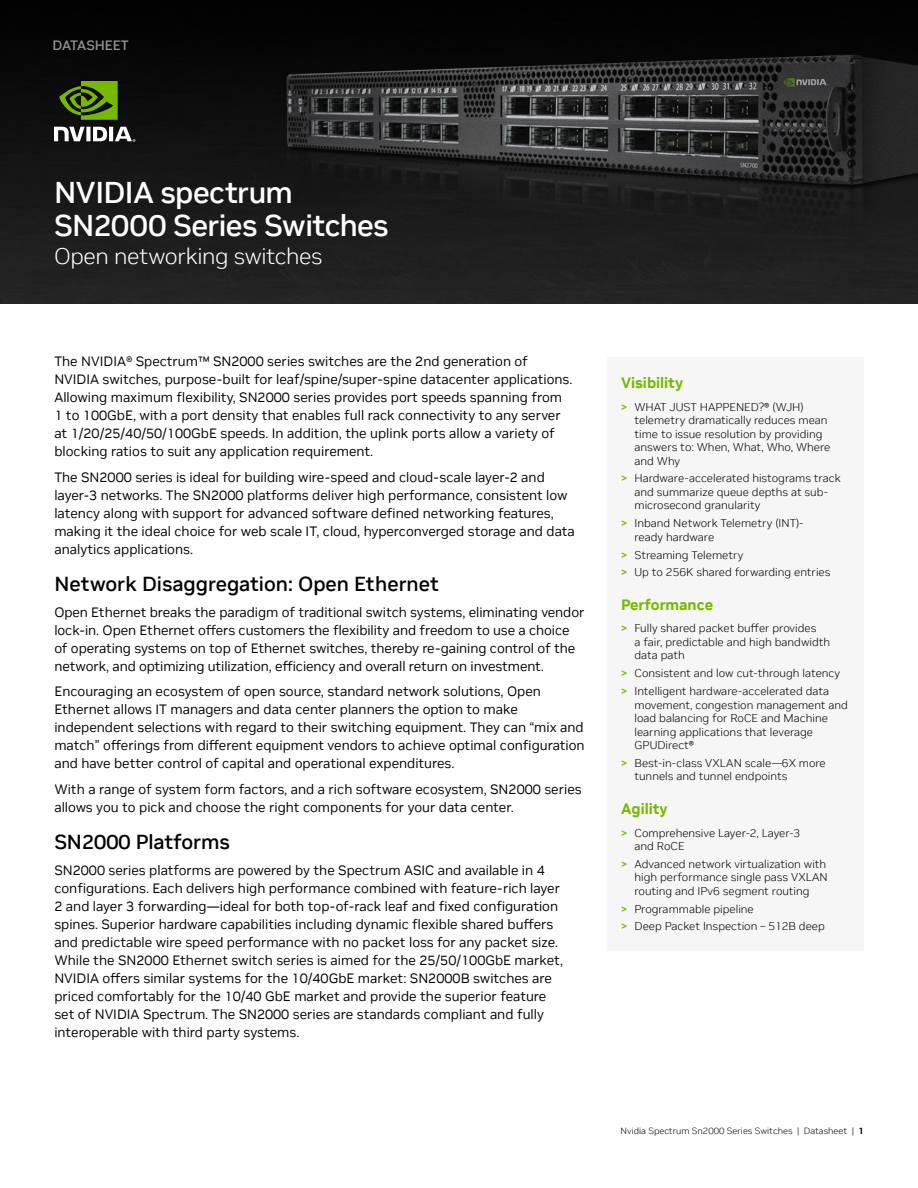
<style>
.page{position:relative;width:918px;height:1188px;background:#fff}
.page>*{position:absolute;margin:0;border:0;box-sizing:border-box;transform-origin:0 0}
.t1{font:500 30px/33px "NVIDIA Sans";letter-spacing:-.02em;color:#fff}
.t2{font:300 22.5px "NVIDIA Sans";letter-spacing:-.02em;color:#fff}
.t3{font:500 20.25px "NVIDIA Sans";color:#000}
.t4{font:700 15px "NVIDIA Sans";color:#76b900}
.t5{font:13.5px/18px "NVIDIA Sans";color:#000}
.t6{font:500 13.5px "NVIDIA Sans";letter-spacing:-.015em;color:#939598}
.t7{font:300 11.25px/13.5px "NVIDIA Sans";color:#000}
.t8{font:300 9px "NVIDIA Sans";color:#000}
.s1{font-weight:500;color:#76b900}
.s2{font-weight:700}
</style>
<div class="page">
<img style="left:0;top:0;width:918px;height:304px">
<svg style="left:54px;top:127px;width:81px;height:15px"></svg>
<svg style="left:59px;top:81px;width:59px;height:39px;background:#486f05"></svg>
<div style="left:608px;top:357px;width:256px;height:594px;background:#f6f6f6"></div>
<p class="t6" style="left:52px;top:37px;width:78px">DATASHEET</p>
<h1 class="t1" style="left:54px;top:176px;width:336px">NVIDIA spectrum<br>SN2000 Series Switches</h1>
<h2 class="t2" style="left:54px;top:243px;width:270px">Open networking switches</h2>
<p class="t5" style="left:54px;top:353px;width:520px">The NVIDIA® Spectrum™ SN2000 series switches are the 2nd generation of NVIDIA switches, purpose-built for leaf/spine/super-spine datacenter applications.<br>Allowing maximum flexibility, SN2000 series provides port speeds spanning from 1 to 100GbE, with a port density that enables full rack connectivity to any server at 1/20/25/40/50/100GbE speeds. In addition, the uplink ports allow a variety of blocking ratios to suit any application requirement.</p>
<p class="t5" style="left:54px;top:468px;width:522px">The SN2000 series is ideal for building wire-speed and cloud-scale layer-2 and layer-3 networks. The SN2000 platforms deliver high performance, consistent low latency along with support for advanced software defined networking features, making it the ideal choice for web scale IT, cloud, hyperconverged storage and data analytics applications.</p>
<h3 class="t3" style="left:54px;top:572px;width:386px">Network Disaggregation: Open Ethernet</h3>
<p class="t5" style="left:54px;top:603px;width:532px">Open Ethernet breaks the paradigm of traditional switch systems, eliminating vendor lock-in. Open Ethernet offers customers the flexibility and freedom to use a choice of operating systems on top of Ethernet switches, thereby re-gaining control of the network, and optimizing utilization, efficiency and overall return on investment.</p>
<p class="t5" style="left:54px;top:683px;width:532px">Encouraging an ecosystem of open source, standard network solutions, Open Ethernet allows IT managers and data center planners the option to make independent selections with regard to their switching equipment. They can “mix and match” offerings from different equipment vendors to achieve optimal configuration and have better control of capital and operational expenditures.</p>
<p class="t5" style="left:54px;top:780px;width:529px">With a range of system form factors, and a rich software ecosystem, SN2000 series allows you to pick and choose the right components for your data center.</p>
<h3 class="t3" style="left:54px;top:830px;width:177px">SN2000 Platforms</h3>
<p class="t5" style="left:54px;top:861px;width:510px">SN2000 series platforms are powered by the Spectrum ASIC and available in 4 configurations. Each delivers high performance combined with feature-rich layer 2 and layer 3 forwarding—ideal for both top-of-rack leaf and fixed configuration spines. Superior hardware capabilities including dynamic flexible shared buffers and predictable wire speed performance with no packet loss for any packet size.<br>While the SN2000 Ethernet switch series is aimed for the 25/50/100GbE market, NVIDIA offers similar systems for the 10/40GbE market: SN2000B switches are priced comfortably for the 10/40 GbE market and provide the superior feature set of NVIDIA Spectrum. The SN2000 series are standards compliant and fully interoperable with third party systems.</p>
<p class="t4" style="left:621px;top:374px;width:64px">Visibility</p>
<p class="t7" style="left:634px;top:400px;width:197px;text-indent:-14px"><span class="s1">&gt;</span> WHAT JUST HAPPENED?® (WJH) telemetry dramatically reduces mean time to issue resolution by providing answers to: When, What, Who, Where and Why</p>
<p class="t7" style="left:634px;top:472px;width:208px;text-indent:-14px"><span class="s1">&gt;</span> Hardware-accelerated histograms track and summarize queue depths at sub&shy;microsecond granularity</p>
<p class="t7" style="left:634px;top:517px;width:170px;text-indent:-14px"><span class="s1">&gt;</span> Inband Network Telemetry (INT)- ready hardware</p>
<p class="t7" style="left:621px;top:546px;width:211px;line-height:17.9px"><span class="s1">&gt;</span> Streaming Telemetry<br><span class="s1">&gt;</span> Up to 256K shared forwarding entries</p>
<p class="t4" style="left:621px;top:596px;width:94px">Performance</p>
<p class="t7" style="left:634px;top:622px;width:197px;text-indent:-14px"><span class="s1">&gt;</span> Fully shared packet buffer provides<br>a fair, predictable and high bandwidth data path</p>
<p class="t7" style="left:621px;top:665px;width:221px;line-height:17.9px"><span class="s1">&gt;</span> Consistent and low cut-through latency <span class="s1">&gt;</span> Intelligent hardware-accelerated data</p>
<p class="t7" style="left:634px;top:698px;width:215px">movement, congestion management and load balancing for RoCE and Machine learning applications that leverage<br>GPUDirect®</p>
<p class="t7" style="left:634px;top:756px;width:193px;text-indent:-14px"><span class="s1">&gt;</span> Best-in-class VXLAN scale—6X more tunnels and tunnel endpoints</p>
<p class="t4" style="left:621px;top:800px;width:48px">Agility</p>
<p class="t7" style="left:634px;top:826px;width:167px;text-indent:-14px"><span class="s1">&gt;</span> Comprehensive Layer-2, Layer-3 and RoCE</p>
<p class="t7" style="left:634px;top:857px;width:195px;text-indent:-14px"><span class="s1">&gt;</span> Advanced network virtualization with high performance single pass VXLAN routing and IPv6 segment routing</p>
<p class="t7" style="left:621px;top:900px;width:205px;line-height:17.9px"><span class="s1">&gt;</span> Programmable pipeline<br><span class="s1">&gt;</span> Deep Packet Inspection – 512B deep</p>
<p class="t8" style="left:621px;top:1126px;width:245px">Nvidia Spectrum Sn2000 Series Switches | Datasheet | <span class="s2">1</span></p>
</div>
